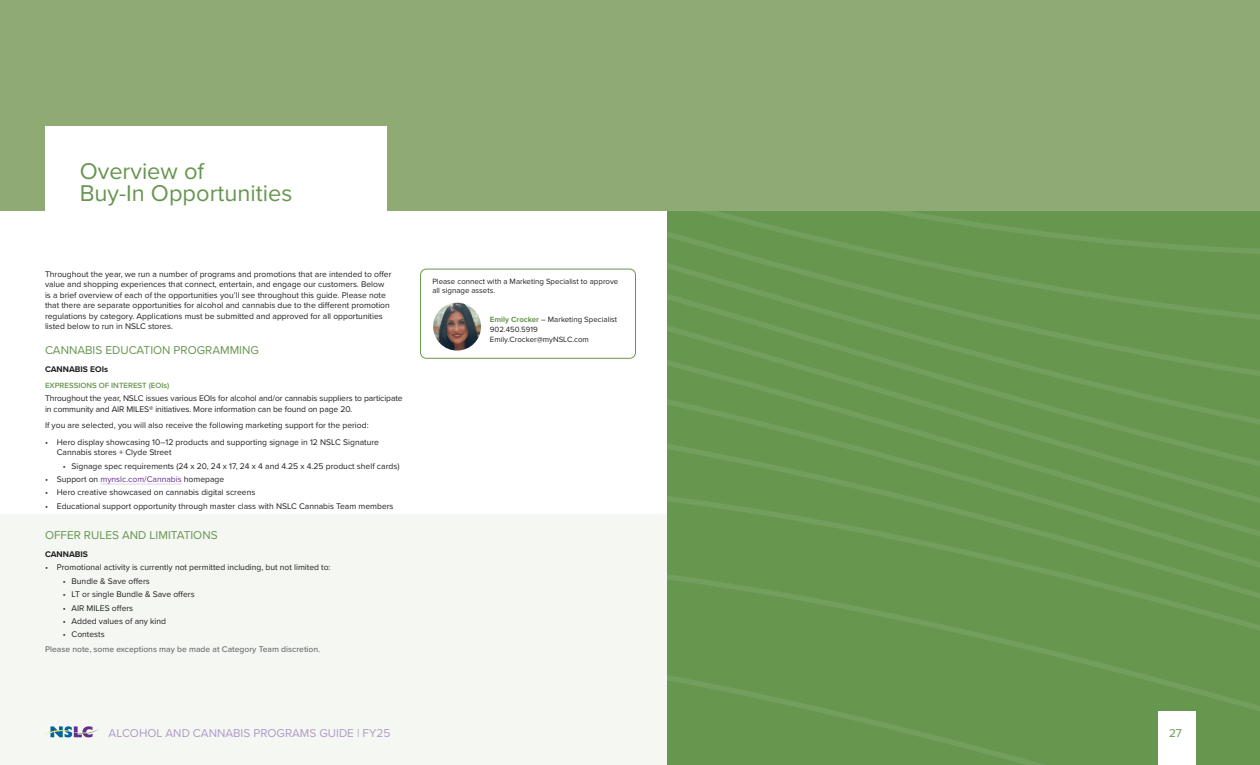
<style>
.page{position:relative;width:1260px;height:765px;background:#fff}
.page>*{position:absolute;margin:0;border:0;box-sizing:border-box;transform-origin:0 0}
.t1{font:23.62px/22.4px "Proxima Nova";color:#67964f}
.t2{font:11.75px "Proxima Nova";color:#67964f}
.t3{font:11.75px "Proxima Nova";color:#b19ac8}
.t4{font:8.5px/10.5px "Proxima Nova";color:#231f20}
.t5{font:500 8.5px "Proxima Nova";color:#6c6d70}
.t6{font:8.5px "Proxima Nova";color:#662d8e}
.t7{font:700 8.5px "Proxima Nova";color:#231f20}
.Pull_out{font:7.88px/9.9px "Proxima Nova";color:#231f20}
.t8{font:600 7.88px "Proxima Nova";color:#67964f}
.s1{color:#231f20}
.s2{font-weight:700;color:#67964f}
</style>
<div class="page">
<div style="left:0;top:514px;width:668px;height:251px;background:#f4f7f2"></div>
<div style="left:668px;top:734px;width:592px;height:31px;background:#67964f"></div>
<svg style="left:668px;top:211px;width:592px;height:28px;background:#689650"></svg>
<svg style="left:668px;top:239px;width:592px;height:46px;background:#689750"></svg>
<svg style="left:668px;top:285px;width:592px;height:54px;background:#689751"></svg>
<svg style="left:668px;top:339px;width:592px;height:64px;background:#689751"></svg>
<svg style="left:668px;top:403px;width:592px;height:74px;background:#689751"></svg>
<svg style="left:668px;top:477px;width:592px;height:257px;background:#689650"></svg>
<svg style="left:45px;top:726px;width:53px;height:11px"></svg>
<div style="left:0;top:0;width:1260px;height:211px;background:#8faa73"></div>
<div style="left:1159px;top:712px;width:37px;height:53px;background:#fff"></div>
<div style="left:45px;top:126px;width:342px;height:95px;background:#fff"></div>
<hr style="left:100px;top:484px;width:82px;height:1px;background:#ddd5e9">
<img style="left:433px;top:303px;width:48px;height:48px;border-radius:24px">
<div style="left:420px;top:269px;width:216px;height:90px;border:1px solid #67964f;border-radius:6px"></div>
<h2 class="t1" style="left:80px;top:159px;width:214px">Overview of<br>Buy-In Opportunities</h2>
<p class="t4" style="left:45px;top:268px;width:348px">Throughout the year, we run a number of programs and promotions that are intended to offer value and shopping experiences that connect, entertain, and engage our customers. Below is a brief overview of each of the opportunities you’ll see throughout this guide. Please note that there are separate opportunities for alcohol and cannabis due to the different promotion regulations by category. Applications must be submitted and approved for all opportunities listed below to run in NSLC stores.</p>
<h3 class="t2" style="left:45px;top:341px;width:215px">CANNABIS EDUCATION PROGRAMMING</h3>
<h4 class="t7" style="left:45px;top:363px;width:65px">CANNABIS EOIs</h4>
<h5 class="t8" style="left:45px;top:379px;width:126px">EXPRESSIONS OF INTEREST (EOIs)</h5>
<p class="t4" style="left:45px;top:393px;width:359px">Throughout the year, NSLC issues various EOIs for alcohol and/or cannabis suppliers to participate in community and AIR MILES® initiatives. More information can be found on page 20.</p>
<p class="t4" style="left:45px;top:420px;width:325px">If you are selected, you will also receive the following marketing support for the period:</p>
<p class="t4" style="left:57px;top:436px;width:324px;text-indent:-12px">• Hero display showcasing 10–12 products and supporting signage in 12 NSLC Signature<br>Cannabis stores + Clyde Street</p>
<p class="t4" style="left:63px;top:460px;width:338px">• Signage spec requirements (24 x 20, 24 x 17, 24 x 4 and 4.25 x 4.25 product shelf cards)</p>
<p class="t6" style="left:45px;top:473px;width:181px"><span class="s1">• Support on</span> mynslc.com/Cannabis <span class="s1">homepage</span></p>
<p class="t4" style="left:45px;top:487px;width:212px">• Hero creative showcased on cannabis digital screens</p>
<p class="t4" style="left:45px;top:500px;width:350px">• Educational support opportunity through master class with NSLC Cannabis Team members</p>
<h3 class="t2" style="left:45px;top:526px;width:174px">OFFER RULES AND LIMITATIONS</h3>
<h4 class="t7" style="left:45px;top:548px;width:45px">CANNABIS</h4>
<p class="t4" style="left:45px;top:562px;width:287px">• Promotional activity is currently not permitted including, but not limited to:</p>
<p class="t4" style="left:63px;top:575px;width:89px">• Bundle &amp; Save offers</p>
<p class="t4" style="left:63px;top:589px;width:133px">• LT or single Bundle &amp; Save offers</p>
<p class="t4" style="left:63px;top:602px;width:72px">• AIR MILES offers</p>
<p class="t4" style="left:63px;top:616px;width:105px">• Added values of any kind</p>
<p class="t4" style="left:63px;top:629px;width:43px">• Contests</p>
<p class="t5" style="left:45px;top:643px;width:277px">Please note, some exceptions may be made at Category Team discretion.</p>
<p class="Pull_out" style="left:432px;top:277px;width:188px;line-height:9.2px">Please connect with a Marketing Specialist to approve all signage assets.</p>
<h4 class="Pull_out" style="left:490px;top:314px;width:129px"><span class="s2">Emily Crocker</span> – Marketing Specialist<br>902.450.5919<br>Emily.Crocker@myNSLC.com</h4>
<h3 class="t3" style="left:109px;top:724px;width:283px">ALCOHOL AND CANNABIS PROGRAMS GUIDE | FY25</h3>
<h3 class="t2" style="left:1169px;top:724px;width:15px">27</h3>
</div>
